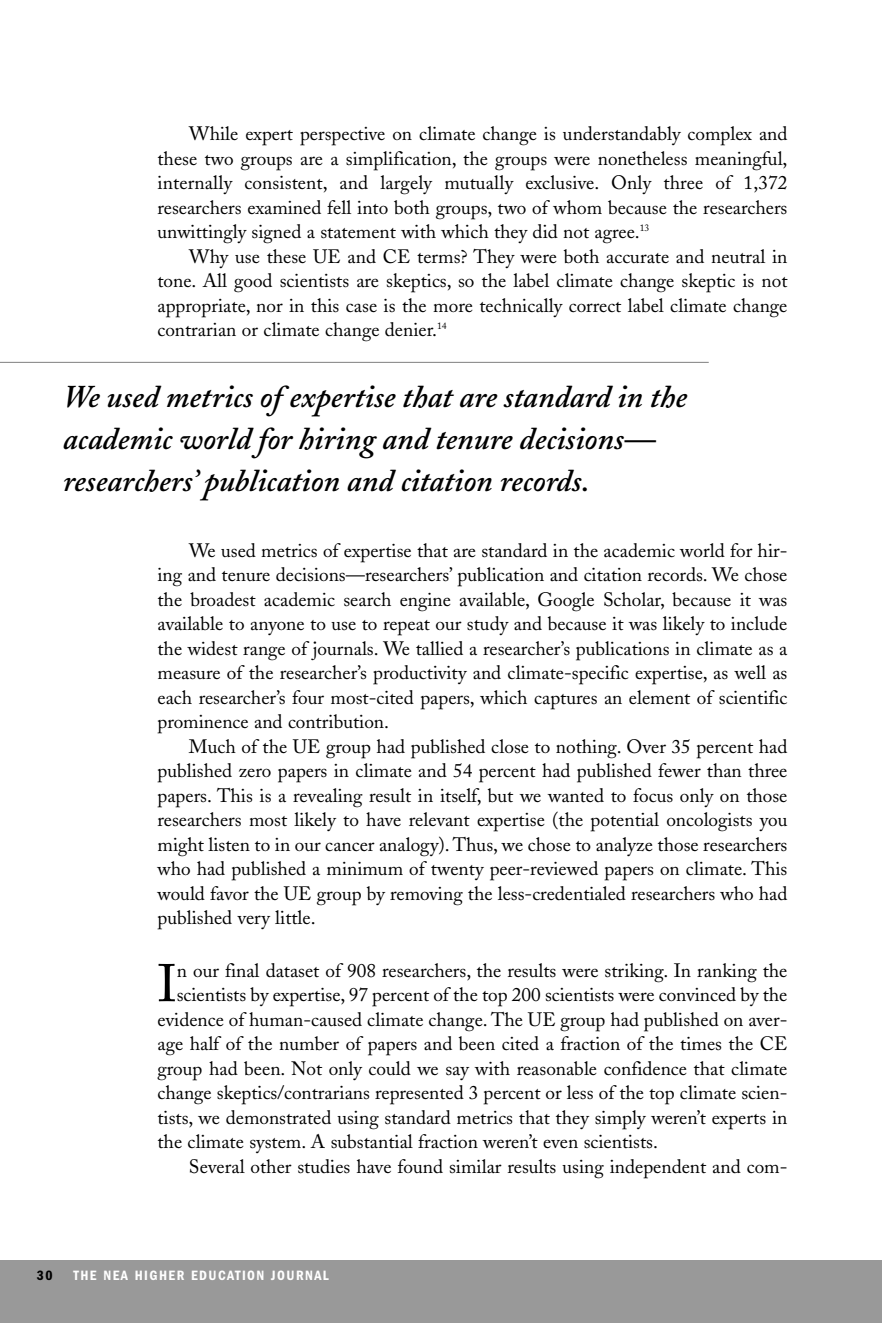
<style>
.page{position:relative;width:882px;height:1323px;background:#fff}
.page>*{position:absolute;margin:0;border:0;box-sizing:border-box;transform-origin:0 0}
.t1{font:52.5px "Adobe Caslon";color:#000}
.t2{font:italic 600 31.5px/42px "Adobe Caslon";color:#000}
.t3{font:19.25px/24.5px "Adobe Caslon";color:#000;text-align:justify}
.t4{font:600 condensed 14px "Franklin Gothic";letter-spacing:.1em;color:#fff}
.t5{font:600 condensed 14px "Franklin Gothic";color:#000}
</style>
<div class="page">
<hr style="left:0;top:362px;width:709px;height:1px;background:#808080">
<div style="left:0;top:1260px;width:882px;height:63px;background:#999"></div>
<p class="t3" style="left:157px;top:124px;width:632px;text-indent:32px">While expert perspective on climate change is understandably complex and these two groups are a simplification, the groups were nonetheless meaningful, internally consistent, and largely mutually exclusive. Only three of 1,372 researchers examined fell into both groups, two of whom because the researchers unwittingly signed a statement with which they did not agree.<sup>13</sup></p>
<p class="t3" style="left:157px;top:246px;width:632px;text-indent:32px">Why use these UE and CE terms? They were both accurate and neutral in tone. All good scientists are skeptics, so the label climate change skeptic is not appropriate, nor in this case is the more technically correct label climate change contrarian or climate change denier.<sup>14</sup></p>
<h2 class="t2" style="left:63px;top:380px;width:626px">We used metrics of expertise that are standard in the academic world for hiring and tenure decisions— researchers’ publication and citation records.</h2>
<p class="t3" style="left:157px;top:540px;width:632px;text-indent:32px">We used metrics of expertise that are standard in the academic world for hir&shy;ing and tenure decisions—researchers’ publication and citation records. We chose the broadest academic search engine available, Google Scholar, because it was available to anyone to use to repeat our study and because it was likely to include the widest range of journals. We tallied a researcher’s publications in climate as a measure of the researcher’s productivity and climate-specific expertise, as well as each researcher’s four most-cited papers, which captures an element of scientific prominence and contribution.</p>
<p class="t3" style="left:157px;top:736px;width:632px;text-indent:32px">Much of the UE group had published close to nothing. Over 35 percent had published zero papers in climate and 54 percent had published fewer than three papers. This is a revealing result in itself, but we wanted to focus only on those researchers most likely to have relevant expertise (the potential oncologists you might listen to in our cancer analogy). Thus, we chose to analyze those researchers who had published a minimum of twenty peer-reviewed papers on climate. This would favor the UE group by removing the less-credentialed researchers who had published very little.</p>
<h1 class="t1" style="left:158px;top:964px;width:21px">I</h1>
<p class="t3" style="left:177px;top:960px;width:612px">n our final dataset of 908 researchers, the results were striking. In ranking the</p>
<p class="t3" style="left:177px;top:985px;width:612px">scientists by expertise, 97 percent of the top 200 scientists were convinced by the</p>
<p class="t3" style="left:157px;top:1009px;width:632px">evidence of human-caused climate change. The UE group had published on aver-</p>
<p class="t3" style="left:157px;top:1034px;width:632px">age half of the number of papers and been cited a fraction of the times the CE</p>
<p class="t3" style="left:157px;top:1058px;width:632px">group had been. Not only could we say with reasonable confidence that climate</p>
<p class="t3" style="left:157px;top:1083px;width:631px">change skeptics/contrarians represented 3 percent or less of the top climate scien-</p>
<p class="t3" style="left:157px;top:1107px;width:632px">tists, we demonstrated using standard metrics that they simply weren’t experts in</p>
<p class="t3" style="left:157px;top:1132px;width:502px">the climate system. A substantial fraction weren’t even scientists.</p>
<p class="t3" style="left:189px;top:1156px;width:600px">Several other studies have found similar results using independent and com-</p>
<p class="t5" style="left:37px;top:1270px;width:17px">30</p>
<p class="t4" style="left:74px;top:1270px;width:257px">THE NEA HIGHER EDUCATION JOURNAL</p>
</div>
